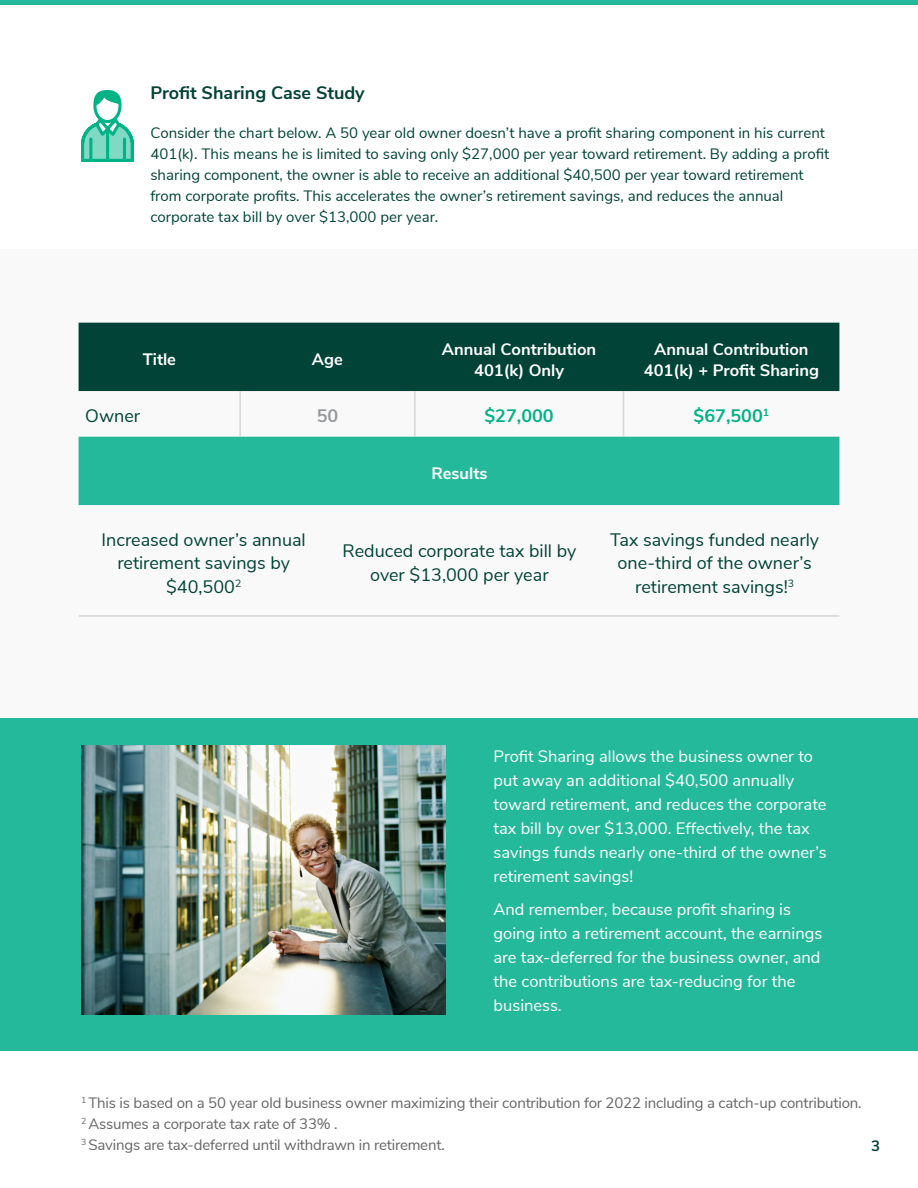
<style>
.page{position:relative;width:918px;height:1188px;background:#fff}
.page>*{position:absolute;margin:0;border:0;box-sizing:border-box;transform-origin:0 0}
.t1{font:18px/23.5px "Nunito Sans";color:#014336;text-align:center}
.t2{font:700 18px "Nunito Sans";color:#054236}
.t3{font:700 18px "Nunito Sans";color:#00b287}
.t4{font:700 18px "Nunito Sans";color:#97999c}
.t5{font:16.5px/24px "Nunito Sans";color:#fff}
.t6{font:700 16.5px/21px "Nunito Sans";color:#fff;text-align:center}
.t7{font:15px/21px "Nunito Sans";color:#014336}
.t8{font:15px/21px "Nunito Sans";letter-spacing:-.015em;color:#666}
.t9{font:700 15px "Nunito Sans";color:#014336}
</style>
<div class="page">
<div style="left:0;top:702px;width:918px;height:348px;background:#25b99b"></div>
<svg style="left:81px;top:90px;width:53px;height:72px"></svg>
<img style="left:81px;top:746px;width:365px;height:268px">
<div style="left:0;top:249px;width:918px;height:469px;background:#f9f9f9"></div>
<div style="left:79px;top:323px;width:760px;height:68px;background:#014336"></div>
<hr style="left:239px;top:391px;width:2px;height:45px;background:#d9d9d9">
<hr style="left:414px;top:391px;width:2px;height:45px;background:#d9d9d9">
<hr style="left:623px;top:391px;width:1px;height:45px;background:#d9d9d9">
<div style="left:79px;top:437px;width:760px;height:68px;background:#25b99b"></div>
<hr style="left:79px;top:615px;width:250px;height:2px;background:#d9d9d9">
<hr style="left:329px;top:615px;width:261px;height:2px;background:#d9d9d9">
<hr style="left:590px;top:615px;width:249px;height:2px;background:#d9d9d9">
<hr style="left:0;top:0;width:918px;height:4px;background:#25b99b">
<p class="t2" style="left:150px;top:80px;width:216px">Profit Sharing Case Study</p>
<p class="t7" style="left:150px;top:122px;width:680px">Consider the chart below. A 50 year old owner doesn’t have a profit sharing component in his current 401(k). This means he is limited to saving only $27,000 per year toward retirement. By adding a profit sharing component, the owner is able to receive an additional $40,500 per year toward retirement from corporate profits. This accelerates the owner’s retirement savings, and reduces the annual corporate tax bill by over $13,000 per year.</p>
<p class="t6" style="left:143px;top:348px;width:35px">Title</p>
<p class="t6" style="left:312px;top:348px;width:32px">Age</p>
<p class="t6" style="left:442px;top:338px;width:156px">Annual Contribution<br>401(k) Only</p>
<p class="t6" style="left:644px;top:338px;width:177px">Annual Contribution<br>401(k) + Profit Sharing</p>
<p class="t1" style="left:85px;top:403px;width:56px">Owner</p>
<p class="t4" style="left:317px;top:403px;width:23px">50</p>
<p class="t3" style="left:484px;top:403px;width:71px">$27,000</p>
<p class="t3" style="left:694px;top:403px;width:77px">$67,500<sup>1</sup></p>
<p class="t6" style="left:431px;top:462px;width:58px">Results</p>
<p class="t1" style="left:102px;top:527px;width:206px">Increased owner’s annual retirement savings by $40,500<sup>2</sup></p>
<p class="t1" style="left:342px;top:538px;width:236px">Reduced corporate tax bill by over $13,000 per year</p>
<p class="t1" style="left:610px;top:527px;width:210px">Tax savings funded nearly one-third of the owner’s retirement savings!<sup>3</sup></p>
<p class="t5" style="left:494px;top:744px;width:335px">Profit Sharing allows the business owner to put away an additional $40,500 annually toward retirement, and reduces the corporate tax bill by over $13,000. Effectively, the tax savings funds nearly one-third of the owner’s retirement savings!</p>
<p class="t5" style="left:494px;top:897px;width:330px">And remember, because profit sharing is going into a retirement account, the earnings are tax-deferred for the business owner, and the contributions are tax-reducing for the business.</p>
<p class="t8" style="left:81px;top:1091px;width:782px"><sup>1</sup> This is based on a 50 year old business owner maximizing their contribution for 2022 including a catch-up contribution.<br><sup>2</sup> Assumes a corporate tax rate of 33% .<br><sup>3</sup> Savings are tax-deferred until withdrawn in retirement.</p>
<p class="t9" style="left:871px;top:1135px;width:10px">3</p>
</div>
